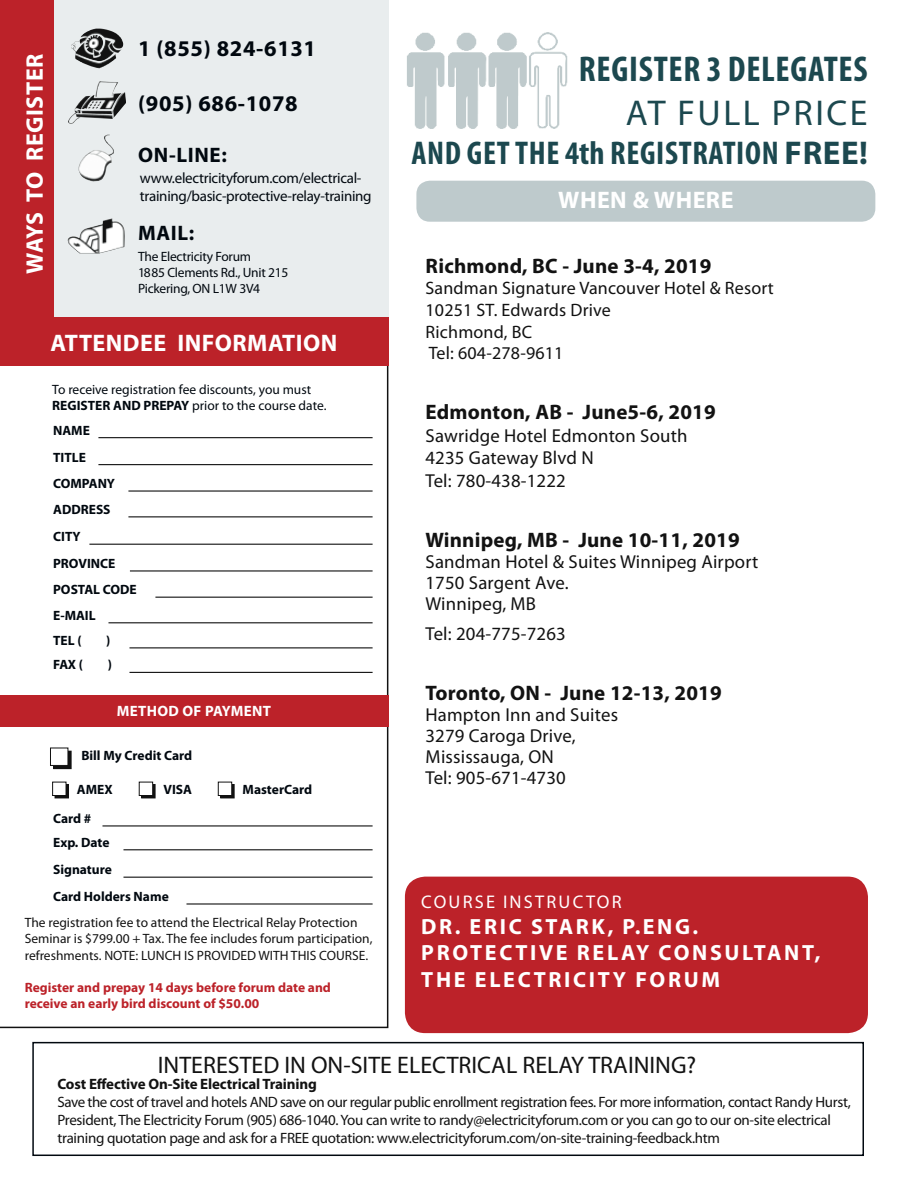
<style>
.page{position:relative;width:918px;height:1188px;background:#fff}
.page>*{position:absolute;margin:0;border:0;box-sizing:border-box;transform-origin:0 0}
.t1{font:700 condensed 36px "Myriad Pro";color:#1c484f}
.t2{font:36px "Myriad Pro";letter-spacing:.07em;color:#1c484f}
.t3{font:700 condensed 33px "Myriad Pro";color:#1c484f}
.t4{font:700 33px "Myriad Pro";color:#1c484f}
.t5{font:700 24px "Myriad Pro";letter-spacing:.02em;color:#fff}
.t6{font:24px "Myriad Pro";color:#121212}
.t7{font:700 22.5px "Myriad Pro";letter-spacing:.03em;color:#01080f}
.t8{font:700 22.05px "Myriad Pro";letter-spacing:.12em;color:#fff}
.t9{font:700 21px "Myriad Pro";letter-spacing:.01em;color:#121212}
.t10{font:700 21px "Myriad Pro";letter-spacing:.03em;color:#01080f}
.t11{font:18.75px/21px "Myriad Pro";letter-spacing:.01em;color:#121212}
.t12{font:18.3px "Myriad Pro";color:#fff}
.t13{font:18px/21.6px "Myriad Pro";letter-spacing:.01em;color:#121212}
.t14{font:15px/18px "Myriad Pro";letter-spacing:-.02em;color:#121212}
.t15{font:15px/18px "Myriad Pro";letter-spacing:-.02em;color:#01080f}
.t16{font:700 15px "Myriad Pro";letter-spacing:-.01em;color:#121212}
.t17{font:700 15px "Myriad Pro";letter-spacing:.02em;color:#fff}
.t18{font:13.5px/16.2px "Myriad Pro";color:#121212}
.t19{font:13.5px/16.2px "Myriad Pro";letter-spacing:-.01em;color:#01080f}
.t20{font:700 13.5px/26px "Myriad Pro";color:#01080f}
.t21{font:700 13.5px/16.2px "Myriad Pro";color:#bc2229}
.s1{font-weight:700}
</style>
<div class="page">
<svg style="left:0;top:366px;width:388px;height:662px"></svg>
<div style="left:41px;top:0;width:347px;height:328px;background:#e9edee"></div>
<div style="left:0;top:0;width:54px;height:328px;background:#bc2229"></div>
<img style="left:80px;top:28px;width:43px;height:25px">
<img style="left:81px;top:81px;width:45px;height:37px">
<img style="left:79px;top:135px;width:35px;height:47px">
<img style="left:67px;top:218px;width:58px;height:35px">
<div style="left:0;top:317px;width:388px;height:49px;background:#bc2229"></div>
<div style="left:0;top:695px;width:388px;height:32px;background:#bc2229"></div>
<hr style="left:98px;top:437px;width:275px;height:1px;background:#121212">
<hr style="left:89px;top:544px;width:284px;height:1px;background:#121212">
<hr style="left:130px;top:570px;width:243px;height:2px;background:#121212">
<hr style="left:155px;top:597px;width:218px;height:1px;background:#121212">
<hr style="left:108px;top:622px;width:265px;height:1px;background:#121212">
<hr style="left:129px;top:647px;width:244px;height:1px;background:#121212">
<hr style="left:129px;top:672px;width:244px;height:1px;background:#121212">
<hr style="left:102px;top:825px;width:271px;height:2px;background:#121212">
<hr style="left:123px;top:849px;width:250px;height:1px;background:#121212">
<hr style="left:123px;top:877px;width:250px;height:1px;background:#121212">
<hr style="left:186px;top:903px;width:187px;height:2px;background:#121212">
<hr style="left:98px;top:464px;width:275px;height:1px;background:#121212">
<hr style="left:128px;top:490px;width:245px;height:2px;background:#121212">
<hr style="left:128px;top:516px;width:245px;height:1px;background:#121212">
<div style="left:54px;top:751px;width:17px;height:18px;background:#121212"></div>
<div style="left:53px;top:751px;width:19px;height:18px;border:1px solid #121212"></div>
<div style="left:50px;top:748px;width:18px;height:17px;background:#fff"></div>
<div style="left:50px;top:748px;width:18px;height:18px;border:1px solid #121212"></div>
<div style="left:55px;top:785px;width:13px;height:13px;background:#121212"></div>
<div style="left:55px;top:784px;width:14px;height:14px;border:1px solid #121212"></div>
<div style="left:53px;top:782px;width:13px;height:14px;background:#fff"></div>
<div style="left:52px;top:782px;width:14px;height:14px;border:1px solid #121212"></div>
<div style="left:141px;top:784px;width:14px;height:14px;border:1px solid #121212"></div>
<div style="left:139px;top:782px;width:14px;height:14px;background:#fff"></div>
<div style="left:139px;top:782px;width:14px;height:14px;border:1px solid #121212"></div>
<div style="left:220px;top:784px;width:14px;height:14px;border:1px solid #121212"></div>
<div style="left:218px;top:782px;width:14px;height:14px;background:#fff"></div>
<div style="left:218px;top:782px;width:14px;height:14px;border:1px solid #121212"></div>
<div style="left:416px;top:181px;width:459px;height:41px;background:#becacc;border-radius:14px"></div>
<img style="left:407px;top:32px;width:161px;height:97px">
<div style="left:32px;top:1042px;width:832px;height:114px;border:2px solid #01080f"></div>
<div style="left:405px;top:877px;width:463px;height:156px;background:#bc2229;border-radius:20px"></div>
<h3 class="t5" style="left:19px;top:274px;width:221px;rotate:-90deg">WAYS TO REGISTER</h3>
<h3 class="t7" style="left:138px;top:34px;width:179px">1 (855) 824-6131</h3>
<h3 class="t7" style="left:138px;top:89px;width:161px">(905) 686-1078</h3>
<h3 class="t10" style="left:138px;top:142px;width:90px">ON-LINE:</h3>
<p class="t15" style="left:140px;top:168px;width:233px">www.electricityforum.com/electrical&shy;training/basic-protective-relay-training</p>
<h3 class="t10" style="left:138px;top:219px;width:58px">MAIL:</h3>
<p class="t19" style="left:138px;top:248px;width:152px">The Electricity Forum<br>1885 Clements Rd., Unit 215<br>Pickering, ON L1W 3V4</p>
<h3 class="t5" style="left:51px;top:327px;width:288px">ATTENDEE INFORMATION</h3>
<p class="t19" style="left:52px;top:381px;width:276px">To receive registration fee discounts, you must<br><span class="s1">REGISTER AND PREPAY</span> prior to the course date.</p>
<p class="t20" style="left:53px;top:417px;width:38px">NAME</p>
<p class="t20" style="left:53px;top:444px;width:63px">TITLE<br>COMPANY<br>ADDRESS</p>
<p class="t20" style="left:53px;top:523px;width:85px">CITY<br>PROVINCE<br>POSTAL CODE<br>E-MAIL<br>TEL (</p>
<p class="t20" style="left:106px;top:627px;width:6px">)</p>
<p class="t20" style="left:53px;top:651px;width:31px">FAX (</p>
<p class="t20" style="left:108px;top:651px;width:6px">)</p>
<p class="t17" style="left:117px;top:701px;width:156px">METHOD OF PAYMENT</p>
<p class="t20" style="left:81px;top:742px;width:112px">Bill My Credit Card</p>
<p class="t20" style="left:77px;top:776px;width:37px">AMEX</p>
<p class="t20" style="left:163px;top:776px;width:30px">VISA</p>
<p class="t20" style="left:243px;top:776px;width:71px">MasterCard</p>
<p class="t20" style="left:53px;top:806px;width:58px;line-height:23.9px">Card #<br>Exp. Date</p>
<p class="t20" style="left:53px;top:856px;width:117px;line-height:26.8px">Signature<br>Card Holders Name</p>
<p class="t18" style="left:25px;top:914px;width:349px">The registration fee to attend the Electrical Relay Protection<br>Seminar is $799.00 + Tax. The fee includes forum participation, refreshments. NOTE: LUNCH IS PROVIDED WITH THIS COURSE.</p>
<p class="t21" style="left:25px;top:979px;width:308px">Register and prepay 14 days before forum date and receive an early bird discount of $50.00</p>
<h1 class="t1" style="left:579px;top:47px;width:34px">REGISTER</h1>
<h1 class="t1" style="left:707px;top:47px;width:56px">3 DELEGATES</h1>
<h1 class="t2" style="left:626px;top:90px;width:243px">AT FULL PRICE</h1>
<h2 class="t3" style="left:411px;top:133px;width:230px">AND GET THE 4TH REGISTRATION</h2>
<h2 class="t4" style="left:785px;top:131px;width:85px">FREE!</h2>
<h3 class="t5" style="left:558px;top:184px;width:177px">WHEN &amp; WHERE</h3>
<h3 class="t9" style="left:426px;top:252px;width:287px">Richmond, BC - June 3-4, 2019</h3>
<p class="t13" style="left:426px;top:277px;width:350px">Sandman Signature Vancouver Hotel &amp; Resort<br>10251 ST. Edwards Drive<br>Richmond, BC<br>Tel: 604-278-9611</p>
<h3 class="t9" style="left:426px;top:398px;width:292px">Edmonton, AB - June5-6, 2019</h3>
<p class="t11" style="left:426px;top:424px;width:264px;line-height:22.5px">Sawridge Hotel Edmonton South<br>4235 Gateway Blvd N<br>Tel: 780-438-1222</p>
<h3 class="t9" style="left:426px;top:526px;width:316px">Winnipeg, MB - June 10-11, 2019</h3>
<p class="t11" style="left:426px;top:551px;width:334px">Sandman Hotel &amp; Suites Winnipeg Airport<br>1750 Sargent Ave.<br>Winnipeg, MB</p>
<p class="t11" style="left:426px;top:623px;width:142px">Tel: 204-775-7263</p>
<h3 class="t9" style="left:426px;top:679px;width:298px">Toronto, ON - June 12-13, 2019</h3>
<p class="t11" style="left:426px;top:704px;width:194px">Hampton Inn and Suites<br>3279 Caroga Drive,<br>Mississauga, ON<br>Tel: 905-671-4730</p>
<p class="t12" style="left:421px;top:890px;width:26px">Course</p>
<p class="t12" style="left:503px;top:890px;width:20px">Instructor</p>
<h3 class="t8" style="left:421px;top:912px;width:76px">Dr. Eric</h3>
<h3 class="t8" style="left:531px;top:912px;width:31px">Stark</h3>
<h3 class="t8" style="left:608px;top:912px;width:92px">, P.Eng.</h3>
<h3 class="t8" style="left:421px;top:939px;width:31px">Protecti</h3>
<h3 class="t8" style="left:539px;top:939px;width:152px">VE RELAY Consultant</h3>
<h3 class="t8" style="left:815px;top:939px;width:7px">,</h3>
<h3 class="t8" style="left:421px;top:965px;width:83px">The Electricit</h3>
<h3 class="t8" style="left:613px;top:965px;width:55px">y Forum</h3>
<h3 class="t6" style="left:158px;top:1050px;width:540px">INTERESTED IN ON-SITE ELECTRICAL RELAY TRAINING?</h3>
<p class="t16" style="left:58px;top:1075px;width:261px">Cost Effective On-Site Electrical Training</p>
<p class="t14" style="left:58px;top:1093px;width:795px">Save the cost of travel and hotels AN D save on our regular public enrollment registration fees. For more information, contact Randy Hurst,<br>President, The Electricity Forum (905) 686-1040. You can write to randy@electricityforum.com or you can go to our on-site electrical training quotation page and ask for a FREE quotation: www.electricityforum.com/on-site-training-feedback.htm</p>
</div>
